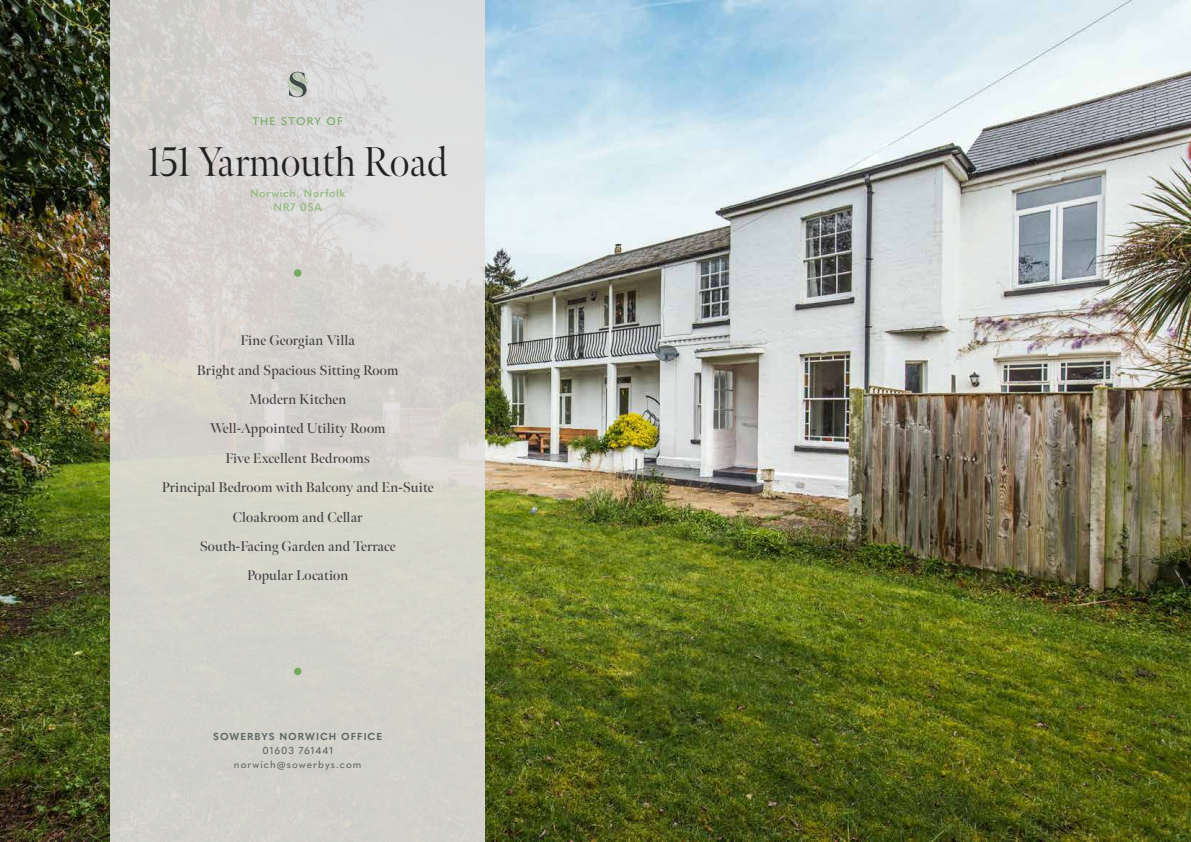
<style>
.page{position:relative;width:1191px;height:842px;background:#fff}
.page>*{position:absolute;margin:0;border:0;box-sizing:border-box;transform-origin:0 0}
.t1{font:300 41.5px "Meno Banner";color:#222223}
.t2{font:600 14px/29.3px "Meno Banner";letter-spacing:.01em;color:#434141;text-align:center}
.t3{font:600 11px/14px "Quasimoda";letter-spacing:.05em;color:#96ba81;text-align:center}
.t4{font:500 11px "Quasimoda";letter-spacing:.1em;color:#76aa62}
.t5{font:500 10px/14px "Quasimoda";letter-spacing:.1em;color:#5e6662;text-align:center}
.t6{font:700 10px "Quasimoda";letter-spacing:.1em;color:#5e6662}
</style>
<div class="page">
<img style="left:0;top:0;width:1191px;height:842px">
<div style="left:111px;top:0;width:374px;height:842px;background:linear-gradient(to bottom,#dad8d8,#d1d1c7)"></div>
<div style="left:294px;top:269px;width:7px;height:8px;background:#76aa62;border-radius:50%"></div>
<div style="left:294px;top:668px;width:7px;height:7px;background:#76aa62;border-radius:50%"></div>
<svg style="left:287px;top:72px;width:21px;height:25px"></svg>
<p class="t4" style="left:252px;top:113px;width:92px">THE STORY OF</p>
<h1 class="t1" style="left:147px;top:137px;width:302px">151 Yarmouth Road</h1>
<p class="t3" style="left:250px;top:186px;width:97px">Norwich, Norfolk<br>NR7 0SA</p>
<p class="t2" style="left:162px;top:326px;width:273px">Fine Georgian Villa<br>Bright and Spacious Sitting Room<br>Modern Kitchen<br>Well-Appointed Utility Room<br>Five Excellent Bedrooms<br>Principal Bedroom with Balcony and En-Suite<br>Cloakroom and Cellar<br>South-Facing Garden and Terrace<br>Popular Location</p>
<p class="t6" style="left:213px;top:728px;width:170px">SOWERBYS NORWICH OFFICE</p>
<p class="t5" style="left:234px;top:742px;width:129px">01603 761441 norwich@sowerbys.com</p>
</div>
